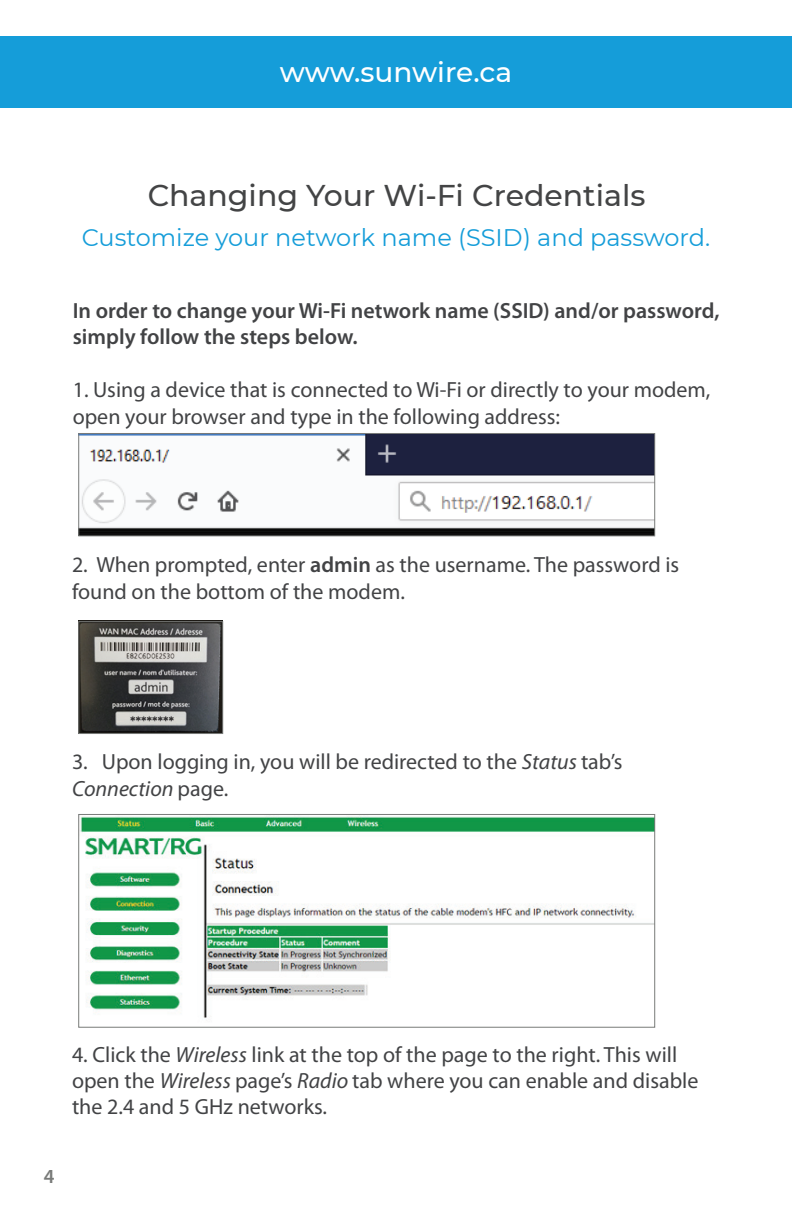
<style>
.page{position:relative;width:792px;height:1224px;background:#fff}
.page>*{position:absolute;margin:0;border:0;box-sizing:border-box;transform-origin:0 0}
.t1{font:500 30px "Montserrat";color:#414243}
.t2{font:500 28px "Montserrat";color:#fff}
.t3{font:24px "Montserrat";color:#159dd9}
.t4{font:22px/26.4px "Myriad Pro";color:#424345}
.t5{font:600 22px/26.4px "Myriad Pro";color:#424345}
.t6{font:600 20px "Myriad Pro";color:#797b79}
.s1{font-weight:600}
.s2{font-style:italic}
</style>
<div class="page">
<img style="left:80px;top:623px;width:141px;height:109px">
<img style="left:80px;top:435px;width:573px;height:99px">
<div style="left:0;top:36px;width:792px;height:72px;background:#159dd9"></div>
<div style="left:78px;top:433px;width:577px;height:103px;border:1px solid #797b79"></div>
<div style="left:78px;top:621px;width:145px;height:113px;border:1px solid #797b79"></div>
<img style="left:80px;top:816px;width:573px;height:202px">
<div style="left:78px;top:814px;width:577px;height:214px;border:1px solid #797b79"></div>
<p class="t2" style="left:280px;top:53px;width:234px">www.sunwire.ca</p>
<h1 class="t1" style="left:147px;top:174px;width:500px">Changing Your Wi-Fi Credentials</h1>
<p class="t3" style="left:82px;top:221px;width:630px">Customize your network name (SSID) and password.</p>
<p class="t5" style="left:73px;top:297px;width:648px">In order to change your Wi-Fi network name (SSID) and/or password, simply follow the steps below.</p>
<p class="t4" style="left:73px;top:376px;width:639px">1. Using a device that is connected to Wi-Fi or directly to your modem, open your browser and type in the following address:</p>
<p class="t4" style="left:72px;top:551px;width:609px">2. When prompted, enter <span class="s1">admin</span> as the username. The password is found on the bottom of the modem.</p>
<p class="t4" style="left:72px;top:748px;width:552px">3. Upon logging in, you will be redirected to the <span class="s2">Status</span> tab’s<br><span class="s2">Connection</span> page.</p>
<p class="t4" style="left:72px;top:1041px;width:628px">4. Click the <span class="s2">Wireless</span> link at the top of the page to the right. This will open the <span class="s2">Wireless</span> page’s <span class="s2">Radio</span> tab where you can enable and disable the 2.4 and 5 GHz networks.</p>
<p class="t6" style="left:44px;top:1164px;width:12px">4</p>
</div>
